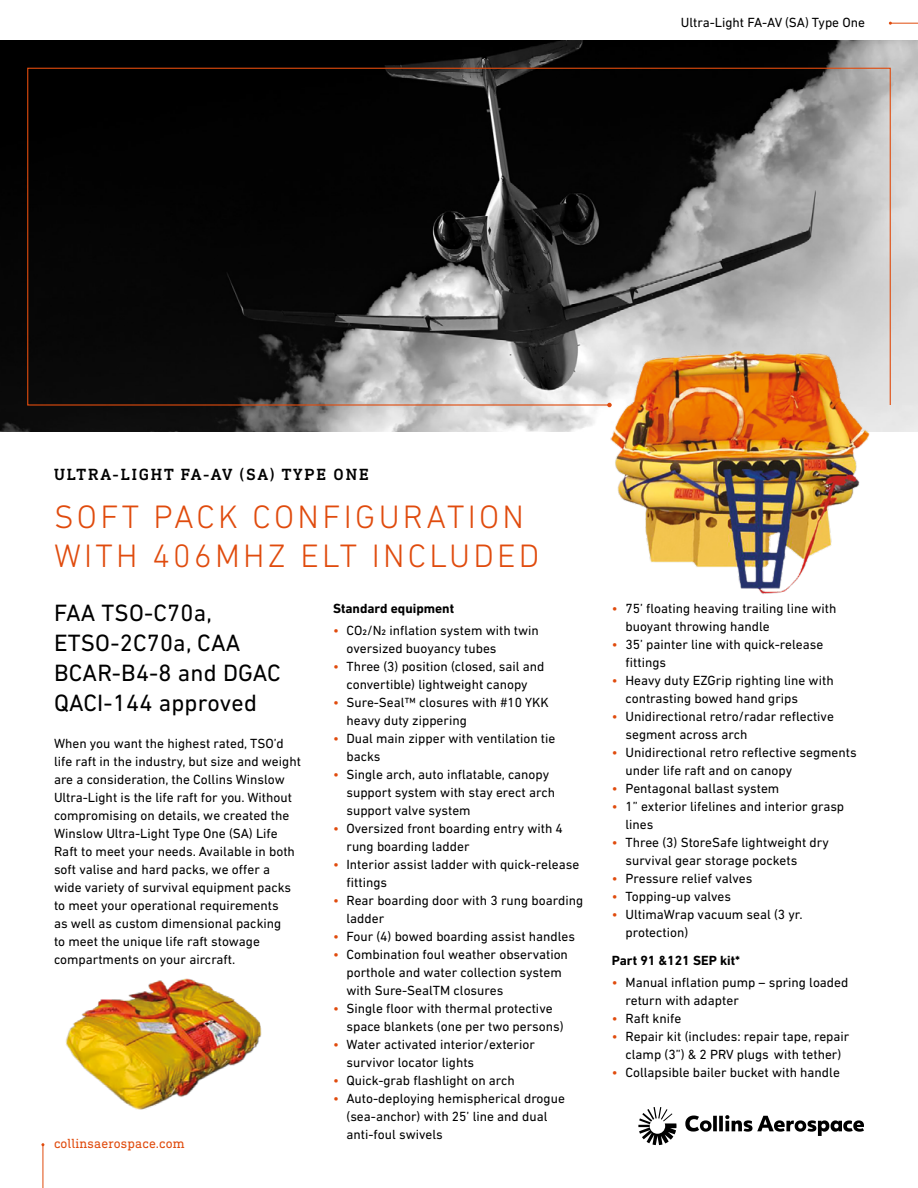
<style>
.page{position:relative;width:918px;height:1188px;background:#fff}
.page>*{position:absolute;margin:0;border:0;box-sizing:border-box;transform-origin:0 0}
.t1{font:300 33px/39px "DIN Next LT Pro";letter-spacing:.1em;color:#e04b0d}
.t2{font:24px/30px "DIN Next LT Pro";letter-spacing:.01em;color:#000}
.t3{font:500 16.5px "DIN Next Slab Pro";letter-spacing:.11em;color:#000}
.t4{font:13.5px/18px "DIN Next LT Pro";color:#000}
.t5{font:700 13.5px "DIN Next LT Pro";color:#000}
.t6{font:13.5px "DIN Next Slab Pro";letter-spacing:.01em;color:#e04b0d}
.s1{color:#e04b0d}
</style>
<div class="page">
<svg style="left:638px;top:1107px;width:226px;height:38px"></svg>
<hr style="left:43px;top:1145px;width:1px;height:43px;background:#e04b0d">
<svg style="left:889px;top:22px;width:29px;height:3px"></svg>
<img style="left:0;top:40px;width:918px;height:392px">
<svg style="left:27px;top:67px;width:864px;height:339px;background:#3c3b3a"></svg>
<img style="left:604px;top:345px;width:271px;height:249px">
<img style="left:66px;top:978px;width:196px;height:132px">
<p class="t4" style="left:681px;top:13px;width:186px">Ultra-Light FA-AV (SA) Type One</p>
<p class="t3" style="left:54px;top:465px;width:316px">ULTRA-LIGHT FA-AV (SA) TYPE ONE</p>
<h1 class="t1" style="left:54px;top:497px;width:487px">SOFT PACK CONFIGURATION<br>WITH 406MHZ ELT INCLUDED</h1>
<h2 class="t2" style="left:54px;top:598px;width:228px">FAA TSO-C70a,<br>ETSO-2C70a, CAA<br>BCAR-B4-8 and DGAC<br>QACI-144 approved</h2>
<p class="t4" style="left:54px;top:734px;width:248px">When you want the highest rated, TSO’d life raft in the industry, but size and weight are a consideration, the Collins Winslow Ultra-Light is the life raft for you. Without compromising on details, we created the Winslow Ultra-Light Type One (SA) Life Raft to meet your needs. Available in both soft valise and hard packs, we offer a wide variety of survival equipment packs to meet your operational requirements<br>as well as custom dimensional packing<br>to meet the unique life raft stowage compartments on your aircraft.</p>
<p class="t5" style="left:333px;top:601px;width:123px">Standard equipment</p>
<p class="t4" style="left:347px;top:621px;width:194px;text-indent:-14px"><span class="s1">•</span> CO2/N2 inflation system with twin oversized buoyancy tubes</p>
<p class="t4" style="left:333px;top:657px;width:213px;text-align:center"><span class="s1">•</span> Three (3) position (closed, sail and convertible) lightweight canopy</p>
<p class="t4" style="left:347px;top:693px;width:204px;text-indent:-14px"><span class="s1">•</span> Sure-Seal™ closures with #10 YKK heavy duty zippering</p>
<p class="t4" style="left:347px;top:729px;width:210px;text-indent:-14px"><span class="s1">•</span> Dual main zipper with ventilation tie backs</p>
<p class="t4" style="left:347px;top:765px;width:210px;text-indent:-14px"><span class="s1">•</span> Single arch, auto inflatable, canopy support system with stay erect arch support valve system</p>
<p class="t4" style="left:347px;top:819px;width:218px;text-indent:-14px"><span class="s1">•</span> Oversized front boarding entry with 4 rung boarding ladder</p>
<p class="t4" style="left:347px;top:855px;width:234px;text-indent:-14px"><span class="s1">•</span> Interior assist ladder with quick-release fittings</p>
<p class="t4" style="left:347px;top:891px;width:238px;text-indent:-14px"><span class="s1">•</span> Rear boarding door with 3 rung boarding ladder</p>
<p class="t4" style="left:333px;top:927px;width:244px"><span class="s1">•</span> Four (4) bowed boarding assist handles</p>
<p class="t4" style="left:347px;top:945px;width:223px;text-indent:-14px"><span class="s1">•</span> Combination foul weather observation porthole and water collection system with Sure-SealTM closures</p>
<p class="t4" style="left:347px;top:999px;width:219px;text-indent:-14px"><span class="s1">•</span> Single floor with thermal protective space blankets (one per two persons)</p>
<p class="t4" style="left:347px;top:1035px;width:190px;text-indent:-14px"><span class="s1">•</span> Water activated interior/exterior survivor locator lights</p>
<p class="t4" style="left:333px;top:1071px;width:183px"><span class="s1">•</span> Quick-grab flashlight on arch</p>
<p class="t4" style="left:347px;top:1089px;width:220px;text-indent:-14px"><span class="s1">•</span> Auto-deploying hemispherical drogue (sea-anchor) with 25’ line and dual anti-foul swivels</p>
<p class="t6" style="left:54px;top:1136px;width:132px">collinsaerospace.com</p>
<p class="t4" style="left:625px;top:599px;width:213px;text-indent:-14px"><span class="s1">•</span> 75’ floating heaving trailing line with buoyant throwing handle</p>
<p class="t4" style="left:625px;top:635px;width:199px;text-indent:-14px"><span class="s1">•</span> 35’ painter line with quick-release fittings</p>
<p class="t4" style="left:625px;top:671px;width:210px;text-indent:-14px"><span class="s1">•</span> Heavy duty EZGrip righting line with contrasting bowed hand grips</p>
<p class="t4" style="left:625px;top:707px;width:210px;text-indent:-14px"><span class="s1">•</span> Unidirectional retro/radar reflective segment across arch</p>
<p class="t4" style="left:625px;top:743px;width:233px;text-indent:-14px"><span class="s1">•</span> Unidirectional retro reflective segments under life raft and on canopy</p>
<p class="t4" style="left:612px;top:779px;width:169px"><span class="s1">•</span> Pentagonal ballast system</p>
<p class="t4" style="left:625px;top:797px;width:220px;text-indent:-14px"><span class="s1">•</span> 1” exterior lifelines and interior grasp lines</p>
<p class="t4" style="left:625px;top:833px;width:205px;text-indent:-14px"><span class="s1">•</span> Three (3) StoreSafe lightweight dry survival gear storage pockets</p>
<p class="t4" style="left:612px;top:869px;width:142px"><span class="s1">•</span> Pressure relief valves</p>
<p class="t4" style="left:612px;top:887px;width:121px"><span class="s1">•</span> Topping-up valves</p>
<p class="t4" style="left:625px;top:905px;width:179px;text-indent:-14px"><span class="s1">•</span> UltimaWrap vacuum seal (3 yr. protection)</p>
<p class="t5" style="left:612px;top:953px;width:130px">Part 91 &amp;121 SEP kit*</p>
<p class="t4" style="left:625px;top:973px;width:224px;text-indent:-14px"><span class="s1">•</span> Manual inflation pump – spring loaded return with adapter</p>
<p class="t4" style="left:612px;top:1009px;width:71px"><span class="s1">•</span> Raft knife</p>
<p class="t4" style="left:612px;top:1027px;width:239px;text-align:center"><span class="s1">•</span> Repair kit (includes: repair tape, repair clamp (3”) &amp; 2 PRV plugs with tether)</p>
<p class="t4" style="left:612px;top:1063px;width:229px"><span class="s1">•</span> Collapsible bailer bucket with handle</p>
</div>
